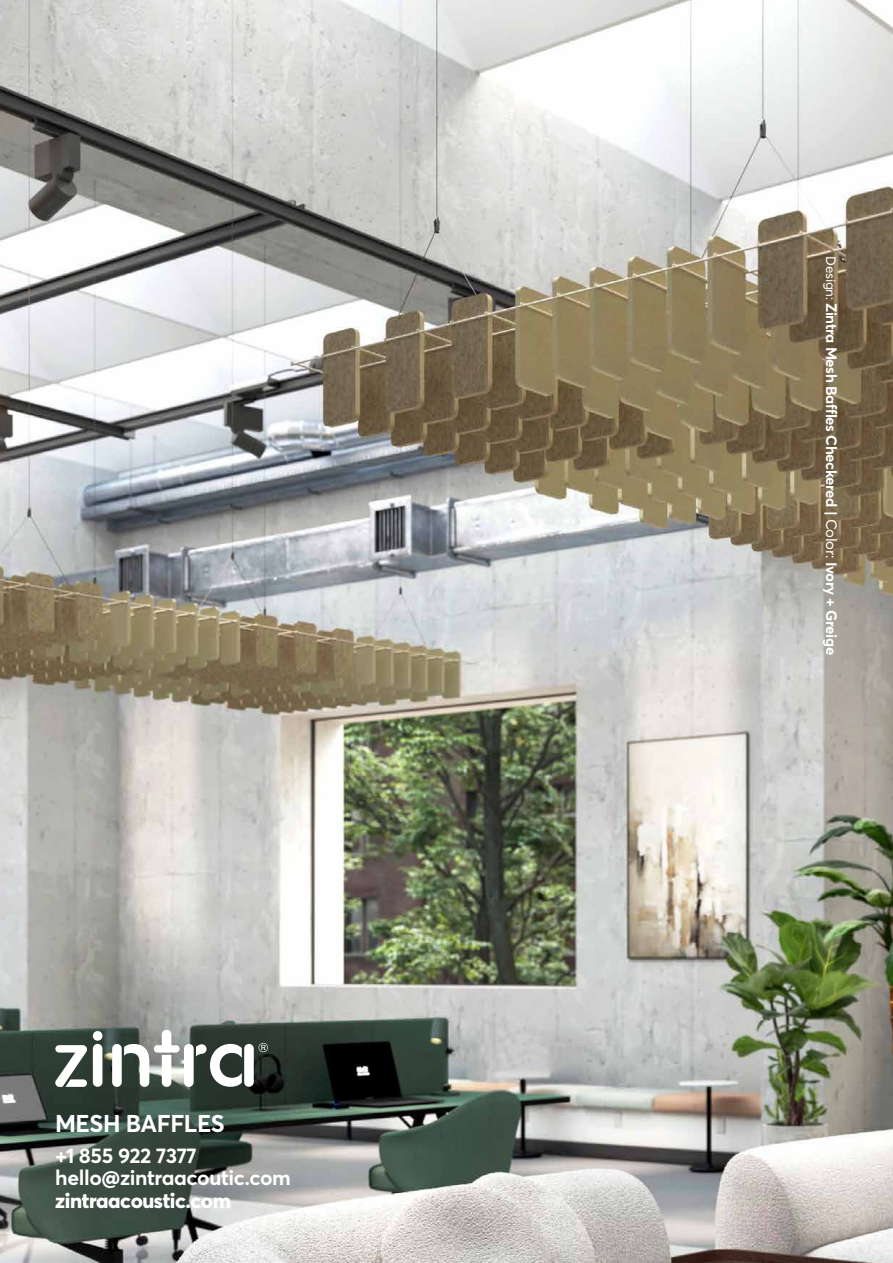
<style>
.page{position:relative;width:893px;height:1263px;background:#fff}
.page>*{position:absolute;margin:0;border:0;box-sizing:border-box;transform-origin:0 0}
.t1{font:700 24px "Averta";letter-spacing:-.02em;color:#fff}
.t2{font:700 21px/22.5px "Averta";letter-spacing:-.02em;color:#fff}
.t3{font:800 21px "Averta";letter-spacing:-.02em;color:#fff}
.t4{font:700 15px "Averta";letter-spacing:-.025em;color:#fff}
.s1{font-weight:400;font-size:13.5px}
.s2{font-weight:400}
</style>
<div class="page">
<img style="left:0;top:0;width:893px;height:1263px">
<svg style="left:55px;top:1045px;width:32px;height:42px"></svg>
<svg style="left:93px;top:1031px;width:9px;height:56px"></svg>
<svg style="left:112px;top:1030px;width:156px;height:57px"></svg>
<h1 class="t1" style="left:55px;top:1108px;width:171px">MESH BAFFLES</h1>
<h2 class="t2" style="left:55px;top:1144px;width:237px">+1 855 922 7377 hello@zintraacoutic.com</h2>
<h2 class="t3" style="left:55px;top:1187px;width:177px">zintraacoustic.com</h2>
<p class="t4" style="left:841px;top:256px;width:400px;rotate:90deg"><span class="s1">Design:</span> Zintra Mesh Baffles Checkered | <span class="s2">Color:</span> Ivory + Greige</p>
</div>
